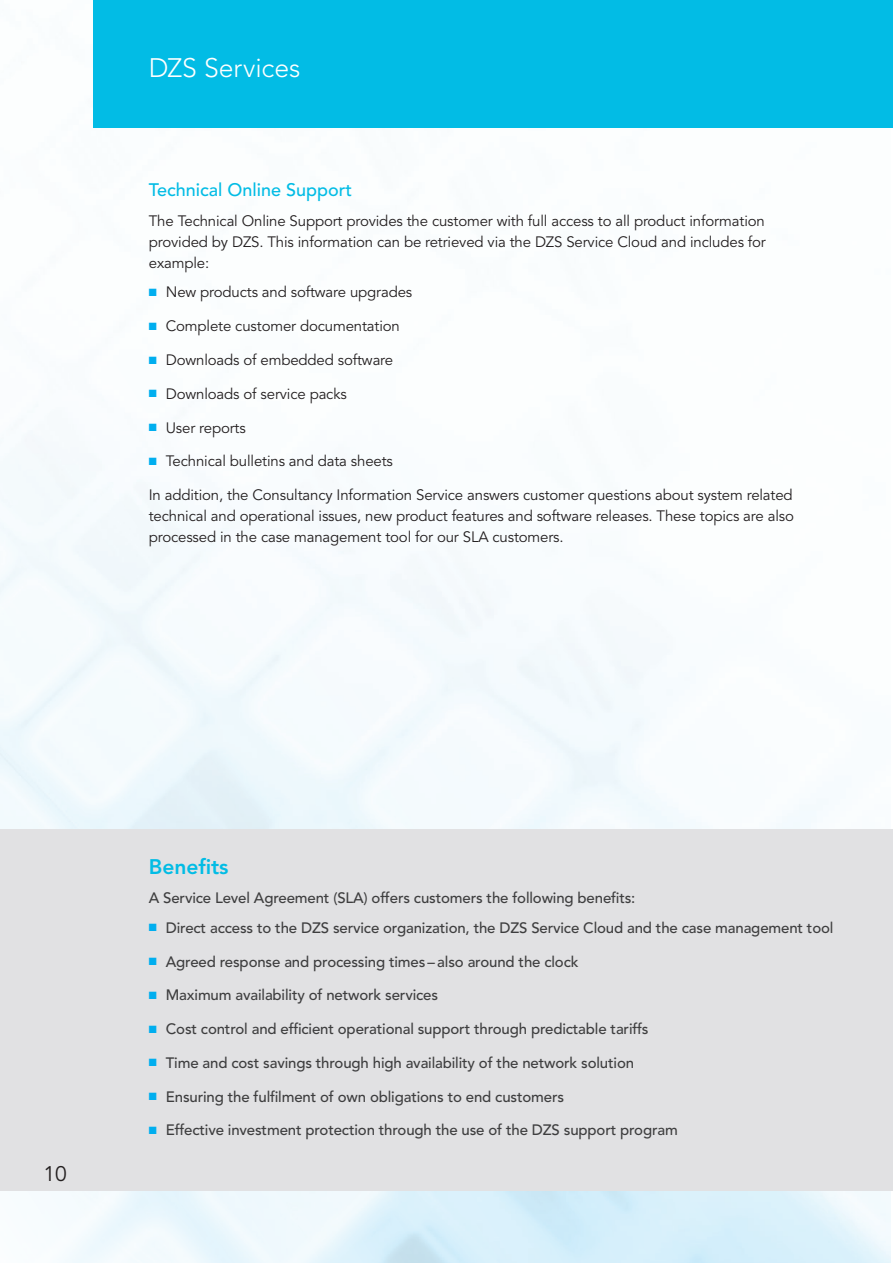
<style>
.page{position:relative;width:893px;height:1263px;background:#fff}
.page>*{position:absolute;margin:0;border:0;box-sizing:border-box;transform-origin:0 0}
.t1{font:300 26.55px "Avenir LT Std";letter-spacing:-.005em;color:#fff}
.t2{font:800 21px "Avenir LT Std";color:#02bce5}
.t3{font:21px "Avenir LT Std";color:#231f20}
.t4{font:500 18px "Avenir LT Std";color:#02bce5}
.t5{font:15px/21px "Avenir LT Std";letter-spacing:-.01em;color:#231f20;text-align:justify}
.t6{font:500 15px "Avenir LT Std";letter-spacing:-.01em;color:#3e3e3f}
.s1{color:#00aeef}
</style>
<div class="page">
<img style="left:0;top:0;width:890px;height:1263px">
<div style="left:0;top:829px;width:893px;height:362px;background:#e1e1e3"></div>
<div style="left:94px;top:0;width:799px;height:128px;background:#02bce5"></div>
<h1 class="t1" style="left:149px;top:52px;width:153px">DZS Services</h1>
<p class="t4" style="left:149px;top:180px;width:205px">Technical Online Support</p>
<p class="t5" style="left:149px;top:211px;width:619px">The Technical Online Support provides the customer with full access to all product information provided by DZS. This information can be retrieved via the DZS Service Cloud and includes for example:</p>
<p class="t5" style="left:149px;top:282px;width:265px"><span class="s1">■</span> New products and software upgrades</p>
<p class="t5" style="left:149px;top:316px;width:253px"><span class="s1">■</span> Complete customer documentation</p>
<p class="t5" style="left:149px;top:350px;width:246px"><span class="s1">■</span> Downloads of embedded software</p>
<p class="t5" style="left:149px;top:383px;width:200px"><span class="s1">■</span> Downloads of service packs</p>
<p class="t5" style="left:149px;top:417px;width:98px"><span class="s1">■</span> User reports</p>
<p class="t5" style="left:149px;top:451px;width:246px"><span class="s1">■</span> Technical bulletins and data sheets</p>
<p class="t5" style="left:149px;top:485px;width:647px">In addition, the Consultancy Information Service answers customer questions about system related technical and operational issues, new product features and software releases. These topics are also processed in the case management tool for our SLA customers.</p>
<h2 class="t3" style="left:44px;top:1162px;width:25px">10</h2>
<h2 class="t2" style="left:149px;top:854px;width:81px">Benefits</h2>
<p class="t6" style="left:149px;top:889px;width:488px">A Service Level Agreement (SLA) offers customers the following benefits:</p>
<p class="t6" style="left:149px;top:919px;width:686px"><span class="s1">■</span> Direct access to the DZS service organization, the DZS Service Cloud and the case management tool</p>
<p class="t6" style="left:149px;top:953px;width:431px"><span class="s1">■</span> Agreed response and processing times – also around the clock</p>
<p class="t6" style="left:149px;top:986px;width:291px"><span class="s1">■</span> Maximum availability of network services</p>
<p class="t6" style="left:149px;top:1020px;width:501px"><span class="s1">■</span> Cost control and efficient operational support through predictable tariffs</p>
<p class="t6" style="left:149px;top:1054px;width:487px"><span class="s1">■</span> Time and cost savings through high availability of the network solution</p>
<p class="t6" style="left:149px;top:1088px;width:417px"><span class="s1">■</span> Ensuring the fulfilment of own obligations to end customers</p>
<p class="t6" style="left:149px;top:1121px;width:531px"><span class="s1">■</span> Effective investment protection through the use of the DZS support program</p>
</div>
